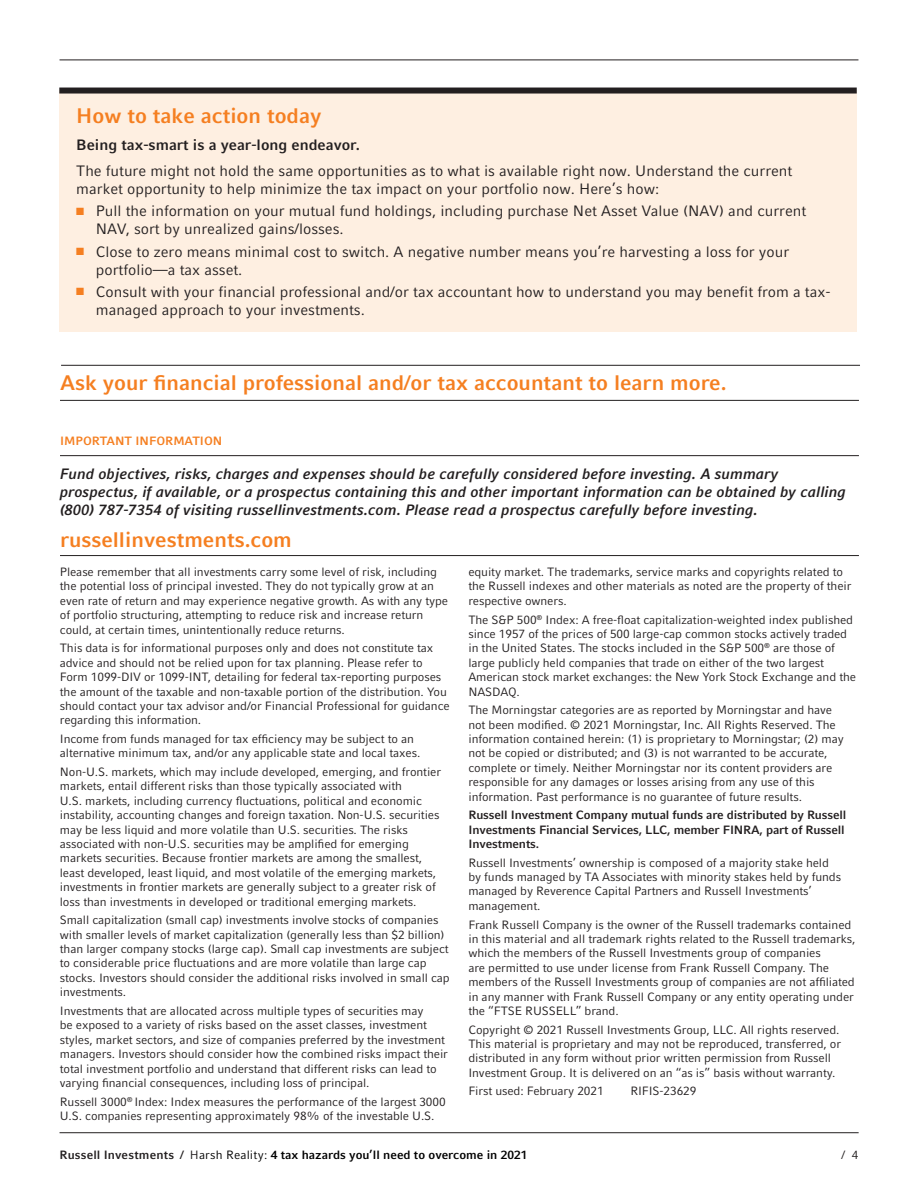
<style>
.page{position:relative;width:918px;height:1188px;background:#fff}
.page>*{position:absolute;margin:0;border:0;box-sizing:border-box;transform-origin:0 0}
.t1{font:700 21px "Compatil Fact LT Pro";color:#f57f21}
.t2{font:15px/18px "Compatil Fact LT Pro";color:#231f20}
.t3{font:italic 700 15px/18px "Compatil Fact LT Pro";color:#231f20}
.t4{font:700 15px "Compatil Fact LT Pro";color:#231f20}
.t5{font:12px/14.4px "Compatil Fact LT Pro";letter-spacing:-.01em;color:#231f20}
.t6{font:700 12px/14.4px "Compatil Fact LT Pro";letter-spacing:-.01em;color:#231f20}
.t7{font:700 12px "Compatil Fact LT Pro";color:#000001}
.t8{font:700 12px "Compatil Fact LT Pro";color:#f57f21}
.s1{color:#f57f21}
.s2{color:#231f20}
.s3{font-weight:400;color:#231f20}
.s4{font-weight:400}
</style>
<div class="page">
<div style="left:59px;top:91px;width:798px;height:241px;background:#feefe1"></div>
<div style="left:59px;top:88px;width:798px;height:6px;background:#231f20"></div>
<hr style="left:60px;top:555px;width:799px;height:1px;background:#231f20">
<hr style="left:60px;top:455px;width:799px;height:1px;background:#231f20">
<hr style="left:60px;top:400px;width:799px;height:1px;background:#231f20">
<hr style="left:61px;top:365px;width:799px;height:1px;background:#231f20">
<hr style="left:60px;top:1132px;width:799px;height:1px;background:#231f20">
<hr style="left:60px;top:60px;width:798px;height:1px;background:#231f20">
<h1 class="t1" style="left:76px;top:103px;width:247px">How to take action today</h1>
<p class="t4" style="left:76px;top:136px;width:285px">Being tax-smart is a year-long endeavor.</p>
<p class="t2" style="left:76px;top:162px;width:718px">The future might not hold the same opportunities as to what is available right now. Understand the current market opportunity to help minimize the tax impact on your portfolio now. Here’s how:</p>
<p class="t2" style="left:96px;top:202px;width:712px;text-indent:-20px"><span class="s1">■</span> Pull the information on your mutual fund holdings, including purchase Net Asset Value (NAV) and current<br>NAV, sort by unrealized gains/losses.</p>
<p class="t2" style="left:96px;top:243px;width:695px;text-indent:-20px"><span class="s1">■</span> Close to zero means minimal cost to switch. A negative number means you’re harvesting a loss for your portfolio—a tax asset.</p>
<p class="t2" style="left:96px;top:283px;width:736px;text-indent:-20px"><span class="s1">■</span> Consult with your financial professional and/or tax accountant how to understand you may benefit from a tax&shy;managed approach to your investments.</p>
<h1 class="t1" style="left:60px;top:370px;width:668px">Ask your financial professional and/or tax accountant to learn more.</h1>
<p class="t8" style="left:60px;top:434px;width:164px">IMPORTANT INFORMATION</p>
<p class="t3" style="left:60px;top:465px;width:788px">Fund objectives, risks, charges and expenses should be carefully considered before investing. A summary prospectus, if available, or a prospectus containing this and other important information can be obtained by calling (800) 787-7354 of visiting russellinvestments.com. Please read a prospectus carefully before investing.</p>
<h1 class="t1" style="left:60px;top:527px;width:233px">russellinvestments.com</h1>
<p class="t5" style="left:60px;top:565px;width:390px">Please remember that all investments carry some level of risk, including the potential loss of principal invested. They do not typically grow at an even rate of return and may experience negative growth. As with any type of portfolio structuring, attempting to reduce risk and increase return could, at certain times, unintentionally reduce returns.</p>
<p class="t5" style="left:60px;top:641px;width:391px">This data is for informational purposes only and does not constitute tax advice and should not be relied upon for tax planning. Please refer to Form 1099-DIV or 1099-INT, detailing for federal tax-reporting purposes the amount of the taxable and non-taxable portion of the distribution. You should contact your tax advisor and/or Financial Professional for guidance regarding this information.</p>
<p class="t5" style="left:60px;top:732px;width:362px">Income from funds managed for tax efficiency may be subject to an alternative minimum tax, and/or any applicable state and local taxes.</p>
<p class="t5" style="left:60px;top:765px;width:383px">Non-U.S. markets, which may include developed, emerging, and frontier markets, entail different risks than those typically associated with<br>U.S. markets, including currency fluctuations, political and economic instability, accounting changes and foreign taxation. Non-U.S. securities may be less liquid and more volatile than U.S. securities. The risks associated with non-U.S. securities may be amplified for emerging markets securities. Because frontier markets are among the smallest, least developed, least liquid, and most volatile of the emerging markets, investments in frontier markets are generally subject to a greater risk of loss than investments in developed or traditional emerging markets.</p>
<p class="t5" style="left:60px;top:913px;width:391px">Small capitalization (small cap) investments involve stocks of companies with smaller levels of market capitalization (generally less than $2 billion) than larger company stocks (large cap). Small cap investments are subject to considerable price fluctuations and are more volatile than large cap stocks. Investors should consider the additional risks involved in small cap investments.</p>
<p class="t5" style="left:60px;top:1004px;width:390px">Investments that are allocated across multiple types of securities may<br>be exposed to a variety of risks based on the asset classes, investment styles, market sectors, and size of companies preferred by the investment managers. Investors should consider how the combined risks impact their total investment portfolio and understand that different risks can lead to varying financial consequences, including loss of principal.</p>
<p class="t5" style="left:60px;top:1094px;width:387px">Russell 3000<sup>®</sup> Index: Index measures the performance of the largest 3000<br>U.S. companies representing approximately 98% of the investable U.S.</p>
<p class="t5" style="left:468px;top:565px;width:385px">equity market. The trademarks, service marks and copyrights related to the Russell indexes and other materials as noted are the property of their respective owners.</p>
<p class="t5" style="left:468px;top:612px;width:389px">The S&amp;P 500<sup>®</sup> Index: A free-float capitalization-weighted index published since 1957 of the prices of 500 large-cap common stocks actively traded in the United States. The stocks included in the S&amp;P 500<sup>®</sup> are those of large publicly held companies that trade on either of the two largest American stock market exchanges: the New York Stock Exchange and the NASDAQ.</p>
<p class="t5" style="left:468px;top:703px;width:377px">The Morningstar categories are as reported by Morningstar and have not been modified. © 2021 Morningstar, Inc. All Rights Reserved. The information contained herein: (1) is proprietary to Morningstar; (2) may not be copied or distributed; and (3) is not warranted to be accurate, complete or timely. Neither Morningstar nor its content providers are responsible for any damages or losses arising from any use of this information. Past performance is no guarantee of future results.</p>
<p class="t6" style="left:468px;top:808px;width:379px">Russell Investment Company mutual funds are distributed by Russell<br>Investments Financial Services, LLC, member FINRA, part of Russell<br>Investments.</p>
<p class="t5" style="left:468px;top:855px;width:374px">Russell Investments’ ownership is composed of a majority stake held by funds managed by TA Associates with minority stakes held by funds managed by Reverence Capital Partners and Russell Investments’ management.</p>
<p class="t5" style="left:468px;top:917px;width:388px">Frank Russell Company is the owner of the Russell trademarks contained in this material and all trademark rights related to the Russell trademarks, which the members of the Russell Investments group of companies<br>are permitted to use under license from Frank Russell Company. The members of the Russell Investments group of companies are not affiliated in any manner with Frank Russell Company or any entity operating under the “FTSE RUSSELL” brand.</p>
<p class="t5" style="left:468px;top:1022px;width:374px">Copyright © 2021 Russell Investments Group, LLC. All rights reserved.<br>This material is proprietary and may not be reproduced, transferred, or distributed in any form without prior written permission from Russell Investment Group. It is delivered on an “as is” basis without warranty.</p>
<p class="t5" style="left:468px;top:1084px;width:137px">First used: February 2021</p>
<p class="t5" style="left:630px;top:1084px;width:68px">RIFIS-23629</p>
<p class="t7" style="left:60px;top:1147px;width:469px"><span class="s2">Russell Investments /</span> <span class="s3">H</span><span class="s4">arsh Reality:</span> 4 tax hazards you’ll need to overcome in 2021</p>
<p class="t5" style="left:841px;top:1147px;width:19px">/ 4</p>
</div>
